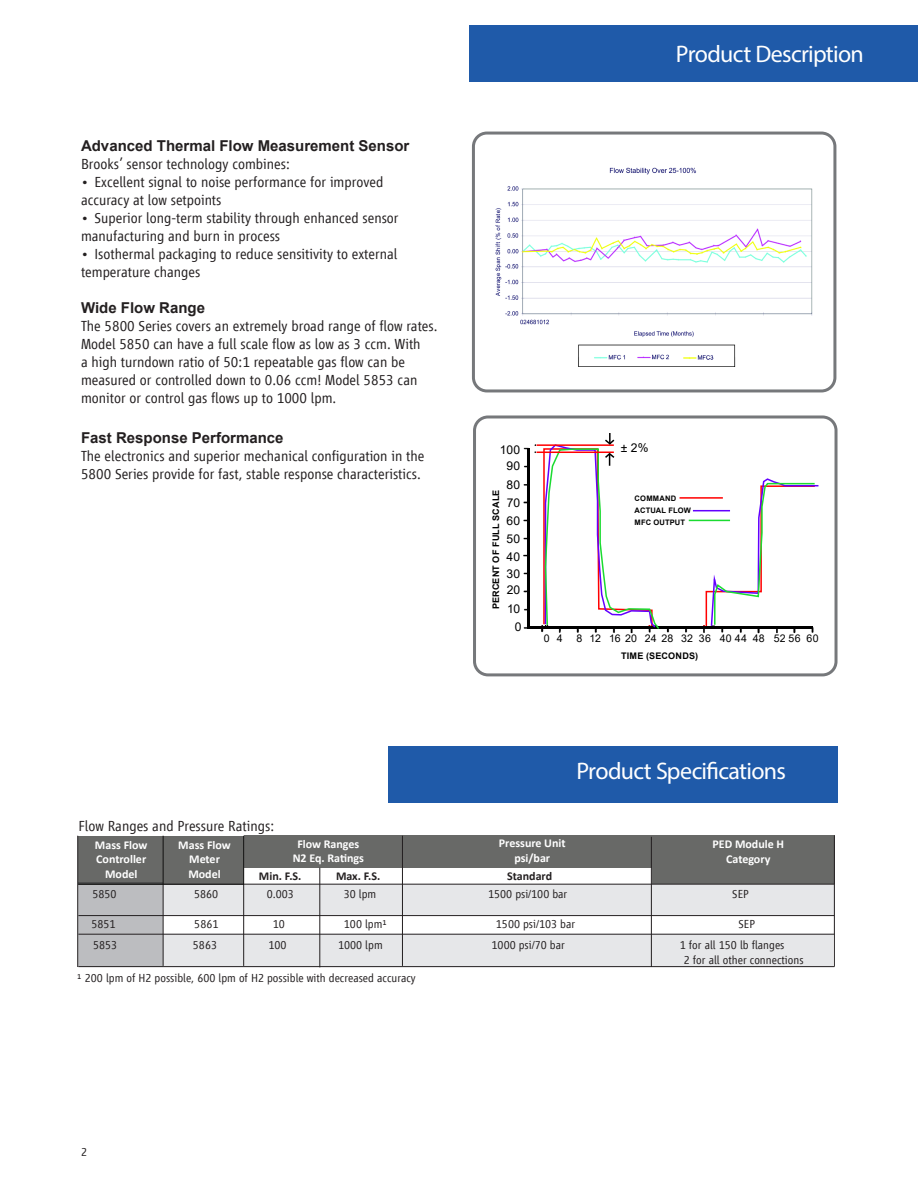
<style>
.page{position:relative;width:918px;height:1188px;background:#fff}
.page>*{position:absolute;margin:0;border:0;box-sizing:border-box;transform-origin:0 0}
.broDS-Mid-page_SH{font:24px "Myriad Pro";letter-spacing:-.03em;color:#fff}
.t1{font:300 15px/18px "Vialog LT";color:#231f20}
.t2{font:700 15px "Arial";color:#231f20}
.t3{font:12.15px/18.1px "Arial";letter-spacing:.025em;color:#000;text-align:center}
.note{font:300 12px "Vialog LT";color:#231f20}
.t4{font:700 12px "Calibri";color:#fff}
.t5{font:700 12px "Calibri";color:#231f20}
.t6{font:10.65px "Arial";letter-spacing:.02em;color:#000}
.t7{font:700 9px "Arial";letter-spacing:.02em;color:#000}
.t8{font:700 7.5px/12.1px "Arial";letter-spacing:.02em;color:#000}
</style>
<div class="page">
<div style="left:470px;top:25px;width:448px;height:57px;background:#1f5aa9"></div>
<div style="left:473px;top:415px;width:365px;height:261px;border:3px solid #76787b;border-radius:14px"></div>
<div style="left:472px;top:132px;width:364px;height:260px;border:3px solid #76787b;border-radius:14px"></div>
<img style="left:495px;top:167px;width:318px;height:200px">
<img style="left:523px;top:444px;width:291px;height:190px">
<img style="left:661px;top:444px;width:2px;height:12px">
<hr style="left:527px;top:448px;width:3px;height:178px;background:#000">
<hr style="left:527px;top:626px;width:286px;height:2px;background:#000">
<hr style="left:680px;top:497px;width:43px;height:2px;background:#f00">
<hr style="left:693px;top:510px;width:37px;height:1px;background:#6300ff">
<svg style="left:703px;top:477px;width:116px;height:151px"></svg>
<hr style="left:689px;top:520px;width:41px;height:1px;background:#1bdb31">
<hr style="left:537px;top:444px;width:77px;height:2px;background:#f00">
<hr style="left:537px;top:452px;width:77px;height:1px;background:#f00">
<svg style="left:541px;top:434px;width:120px;height:197px"></svg>
<hr style="left:641px;top:456px;width:29px;height:4px;background:#fff">
<div style="left:244px;top:836px;width:407px;height:32px;background:#686967"></div>
<div style="left:652px;top:836px;width:182px;height:48px;background:#686967"></div>
<div style="left:78px;top:882px;width:85px;height:84px;background:#bcbdc0"></div>
<div style="left:164px;top:934px;width:669px;height:32px;background:#e6e7e9"></div>
<div style="left:163px;top:885px;width:671px;height:30px;background:#e6e7e9"></div>
<hr style="left:78px;top:884px;width:756px;height:1px;background:#231f20">
<hr style="left:402px;top:836px;width:1px;height:130px;background:#231f20">
<hr style="left:319px;top:868px;width:1px;height:99px;background:#231f20">
<hr style="left:243px;top:836px;width:1px;height:130px;background:#231f20">
<hr style="left:163px;top:836px;width:1px;height:130px;background:#231f20">
<hr style="left:78px;top:915px;width:756px;height:1px;background:#231f20">
<hr style="left:78px;top:934px;width:756px;height:1px;background:#231f20">
<hr style="left:651px;top:837px;width:1px;height:130px;background:#231f20">
<hr style="left:78px;top:966px;width:756px;height:1px;background:#231f20">
<hr style="left:834px;top:835px;width:1px;height:132px;background:#231f20">
<hr style="left:77px;top:836px;width:1px;height:131px;background:#231f20">
<div style="left:78px;top:836px;width:166px;height:49px;background:#686967"></div>
<div style="left:388px;top:746px;width:450px;height:57px;background:#1f5aa9"></div>
<p class="t2" style="left:81px;top:136px;width:330px">Advanced Thermal Flow Measurement Sensor</p>
<p class="t1" style="left:81px;top:155px;width:210px">Brooks’ sensor technology combines:</p>
<p class="t1" style="left:81px;top:173px;width:304px">• Excellent signal to noise performance for improved accuracy at low setpoints</p>
<p class="t1" style="left:81px;top:209px;width:319px">• Superior long-term stability through enhanced sensor manufacturing and burn in process</p>
<p class="t1" style="left:81px;top:245px;width:318px">• Isothermal packaging to reduce sensitivity to external temperature changes</p>
<p class="t2" style="left:81px;top:298px;width:126px">Wide Flow Range</p>
<p class="t1" style="left:81px;top:317px;width:358px">The 5800 Series covers an extremely broad range of flow rates.<br>Model 5850 can have a full scale flow as low as 3 ccm. With<br>a high turndown ratio of 50:1 repeatable gas flow can be measured or controlled down to 0.06 ccm! Model 5853 can monitor or control gas flows up to 1000 lpm.</p>
<p class="t2" style="left:81px;top:427px;width:204px">Fast Response Performance</p>
<p class="t1" style="left:81px;top:447px;width:345px">The electronics and superior mechanical configuration in the<br>5800 Series provide for fast, stable response characteristics.</p>
<p class="t1" style="left:78px;top:817px;width:197px">Flow Ranges and Pressure Ratings:</p>
<p class="t4" style="left:95px;top:836px;width:54px">Mass Flow</p>
<p class="t4" style="left:96px;top:851px;width:52px">Controller</p>
<p class="t4" style="left:105px;top:865px;width:34px">Model</p>
<p class="t4" style="left:178px;top:836px;width:54px">Mass Flow</p>
<p class="t4" style="left:189px;top:851px;width:32px">Meter</p>
<p class="t4" style="left:188px;top:865px;width:34px">Model</p>
<p class="t4" style="left:297px;top:835px;width:64px">Flow Ranges</p>
<p class="t4" style="left:293px;top:849px;width:73px">N2 Eq. Ratings</p>
<p class="t5" style="left:259px;top:867px;width:44px">Min. F.S.</p>
<p class="t5" style="left:336px;top:867px;width:46px">Max. F.S.</p>
<p class="broDS-Mid-page_SH" style="left:676px;top:39px;width:190px">Product Description</p>
<p class="t3" style="left:500px;top:441px;width:22px;line-height:16.6px">100<br>90</p>
<p class="t3" style="left:506px;top:475px;width:15px;text-align:justify">80<br>70<br>60<br>50<br>40</p>
<p class="t3" style="left:507px;top:565px;width:15px;line-height:16.6px;text-align:left">30<br>20</p>
<p class="t3" style="left:507px;top:599px;width:15px">10</p>
<p class="t7" style="left:490px;top:609px;width:121px;rotate:-90deg">PERCENT OF FULL SCALE</p>
<p class="t3" style="left:515px;top:617px;width:8px">0</p>
<p class="t3" style="left:621px;top:439px;width:29px">± 2%</p>
<p class="t8" style="left:635px;top:492px;width:58px">COMMAND<br>ACTUAL FLOW<br>MFC OUTPUT</p>
<p class="t6" style="left:544px;top:631px;width:20px">0 4</p>
<p class="t6" style="left:577px;top:631px;width:244px">8 12 16 20 24 28 32 36 40 44 48 52 56 60</p>
<p class="t7" style="left:621px;top:650px;width:79px">TIME (SECONDS)</p>
<p class="broDS-Mid-page_SH" style="left:576px;top:757px;width:211px">Product Specifications</p>
<p class="t4" style="left:499px;top:835px;width:68px">Pressure Unit</p>
<p class="t4" style="left:514px;top:849px;width:37px">psi/bar</p>
<p class="t5" style="left:507px;top:868px;width:47px">Standard</p>
<p class="t4" style="left:713px;top:836px;width:73px">PED Module H</p>
<p class="t4" style="left:726px;top:850px;width:46px">Category</p>
<p class="note" style="left:92px;top:887px;width:26px">5850</p>
<p class="note" style="left:194px;top:887px;width:26px">5860</p>
<p class="note" style="left:267px;top:887px;width:29px">0.003</p>
<p class="note" style="left:344px;top:887px;width:34px">30 lpm</p>
<p class="note" style="left:488px;top:887px;width:81px">1500 psi/100 bar</p>
<p class="note" style="left:732px;top:887px;width:18px">SEP</p>
<p class="note" style="left:92px;top:918px;width:26px">5851</p>
<p class="note" style="left:194px;top:918px;width:26px">5861</p>
<p class="note" style="left:273px;top:918px;width:14px">10</p>
<p class="note" style="left:344px;top:918px;width:45px">100 lpm¹</p>
<p class="note" style="left:496px;top:918px;width:81px">1500 psi/103 bar</p>
<p class="note" style="left:739px;top:918px;width:18px">SEP</p>
<p class="note" style="left:93px;top:939px;width:26px">5853</p>
<p class="note" style="left:193px;top:939px;width:26px">5863</p>
<p class="note" style="left:269px;top:939px;width:20px">100</p>
<p class="note" style="left:338px;top:939px;width:46px">1000 lpm</p>
<p class="note" style="left:492px;top:939px;width:75px">1000 psi/70 bar</p>
<p class="note" style="left:680px;top:939px;width:106px">1 for all 150 lb flanges</p>
<p class="note" style="left:684px;top:953px;width:121px">2 for all other connections</p>
<p class="note" style="left:77px;top:971px;width:340px">¹ 200 lpm of H2 possible, 600 lpm of H2 possible with decreased accuracy</p>
<p class="note" style="left:81px;top:1145px;width:8px">2</p>
</div>
